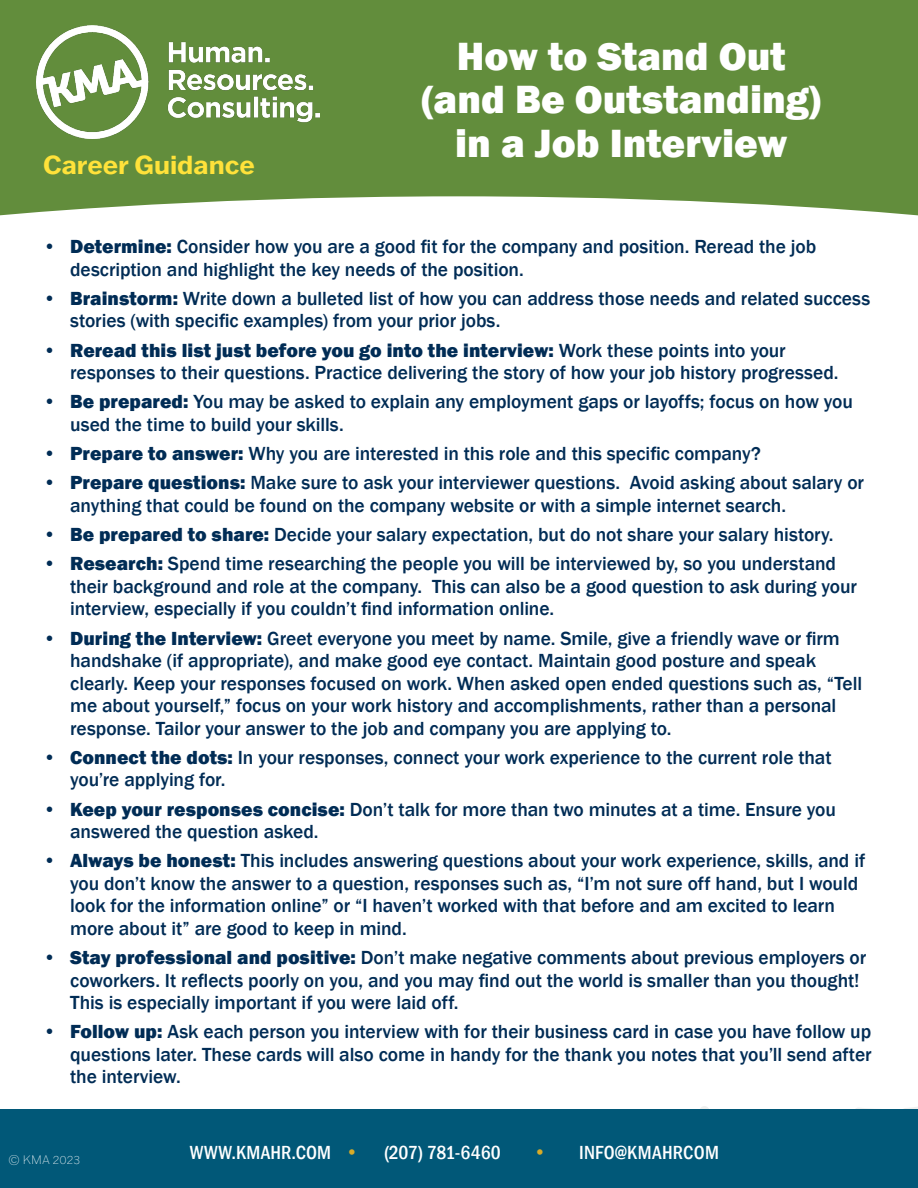
<style>
.page{position:relative;width:918px;height:1188px;background:#fff}
.page>*{position:absolute;margin:0;border:0;box-sizing:border-box;transform-origin:0 0}
.t1{font:800 40.5px "Franklin Gothic";color:#fff}
.t2{font:700 25.5px "Franklin Gothic ATF";color:#ffe23a}
.t3{font:500 19.5px/22.5px "Franklin Gothic";letter-spacing:-.005em;color:#002c55}
.t4{font:500 condensed 19.5px "Franklin Gothic";letter-spacing:.01em;color:#fff}
.t5{font:500 condensed 19.5px "Franklin Gothic";letter-spacing:-.015em;color:#fff}
.Body_List{font:100 12px "Franklin Gothic ATF";letter-spacing:.02em;color:#fff}
.s1{font-weight:800}
.s2{color:#d8ab27}
</style>
<div class="page">
<svg style="left:0;top:0;width:918px;height:216px;background:#6d954a"></svg>
<img style="left:37px;top:26px;width:283px;height:112px">
<svg style="left:650px;top:1106px;width:122px;height:4px"></svg>
<svg style="left:778px;top:1107px;width:140px;height:3px"></svg>
<div style="left:0;top:1110px;width:918px;height:78px;background:#015878"></div>
<p class="t2" style="left:43px;top:147px;width:213px">Career Guidance</p>
<p class="t1" style="left:457px;top:30px;width:330px">How to Stand Out</p>
<p class="t1" style="left:422px;top:73px;width:400px">(and Be Outstanding)</p>
<p class="t1" style="left:455px;top:117px;width:334px">in a Job Interview</p>
<p class="t3" style="left:70px;top:236px;width:748px;text-indent:-27px"><span class="s1">• Determine:</span> Consider how you are a good fit for the company and position. Reread the job description and highlight the key needs of the position.</p>
<p class="t3" style="left:70px;top:287px;width:802px;text-indent:-27px"><span class="s1">• Brainstorm:</span> Write down a bulleted list of how you can address those needs and related success stories (with specific examples) from your prior jobs.</p>
<p class="t3" style="left:70px;top:339px;width:770px;text-indent:-27px"><span class="s1">• Reread this list just before you go into the interview:</span> Work these points into your responses to their questions. Practice delivering the story of how your job history progressed.</p>
<p class="t3" style="left:70px;top:391px;width:784px;text-indent:-27px"><span class="s1">• Be prepared:</span> You may be asked to explain any employment gaps or layoffs; focus on how you used the time to build your skills.</p>
<p class="t3" style="left:43px;top:443px;width:719px"><span class="s1">• Prepare to answer:</span> Why you are interested in this role and this specific company?</p>
<p class="t3" style="left:70px;top:472px;width:795px;text-indent:-27px"><span class="s1">• Prepare questions:</span> Make sure to ask your interviewer questions. Avoid asking about salary or anything that could be found on the company website or with a simple internet search.</p>
<p class="t3" style="left:43px;top:524px;width:792px"><span class="s1">• Be prepared to share:</span> Decide your salary expectation, but do not share your salary history.</p>
<p class="t3" style="left:70px;top:553px;width:788px;text-indent:-27px"><span class="s1">• Research:</span> Spend time researching the people you will be interviewed by, so you understand their background and role at the company. This can also be a good question to ask during your interview, especially if you couldn’t find information online.</p>
<p class="t3" style="left:70px;top:627px;width:793px;text-indent:-27px"><span class="s1">• During the Interview:</span> Greet everyone you meet by name. Smile, give a friendly wave or firm handshake (if appropriate), and make good eye contact. Maintain good posture and speak clearly. Keep your responses focused on work. When asked open ended questions such as, “Tell me about yourself,” focus on your work history and accomplishments, rather than a personal response. Tailor your answer to the job and company you are applying to.</p>
<p class="t3" style="left:70px;top:746px;width:763px;text-indent:-27px"><span class="s1">• Connect the dots:</span> In your responses, connect your work experience to the current role that you’re applying for.</p>
<p class="t3" style="left:70px;top:798px;width:767px;text-indent:-27px"><span class="s1">• Keep your responses concise:</span> Don’t talk for more than two minutes at a time. Ensure you answered the question asked.</p>
<p class="t3" style="left:70px;top:850px;width:797px;text-indent:-27px"><span class="s1">• Always be honest:</span> This includes answering questions about your work experience, skills, and if you don’t know the answer to a question, responses such as, “I’m not sure off hand, but I would look for the information online” or “I haven’t worked with that before and am excited to learn more about it” are good to keep in mind.</p>
<p class="t3" style="left:70px;top:947px;width:798px;text-indent:-27px"><span class="s1">• Stay professional and positive:</span> Don’t make negative comments about previous employers or coworkers. It reflects poorly on you, and you may find out the world is smaller than you thought!<br>This is especially important if you were laid off.</p>
<p class="t3" style="left:70px;top:1021px;width:803px;text-align:justify;text-indent:-27px"><span class="s1">• Follow up:</span> Ask each person you interview with for their business card in case you have follow up questions later. These cards will also come in handy for the thank you notes that you’ll send after the interview.</p>
<p class="Body_List" style="left:9px;top:1152px;width:73px">© KMA 2023</p>
<p class="t4" style="left:190px;top:1140px;width:170px">WWW.KMAHR.COM <span class="s2">•</span></p>
<p class="t5" style="left:384px;top:1140px;width:118px">(207) 781-6460</p>
<p class="t4" style="left:533px;top:1140px;width:187px"><span class="s2">•</span> INFO@KMAHRCOM</p>
</div>
